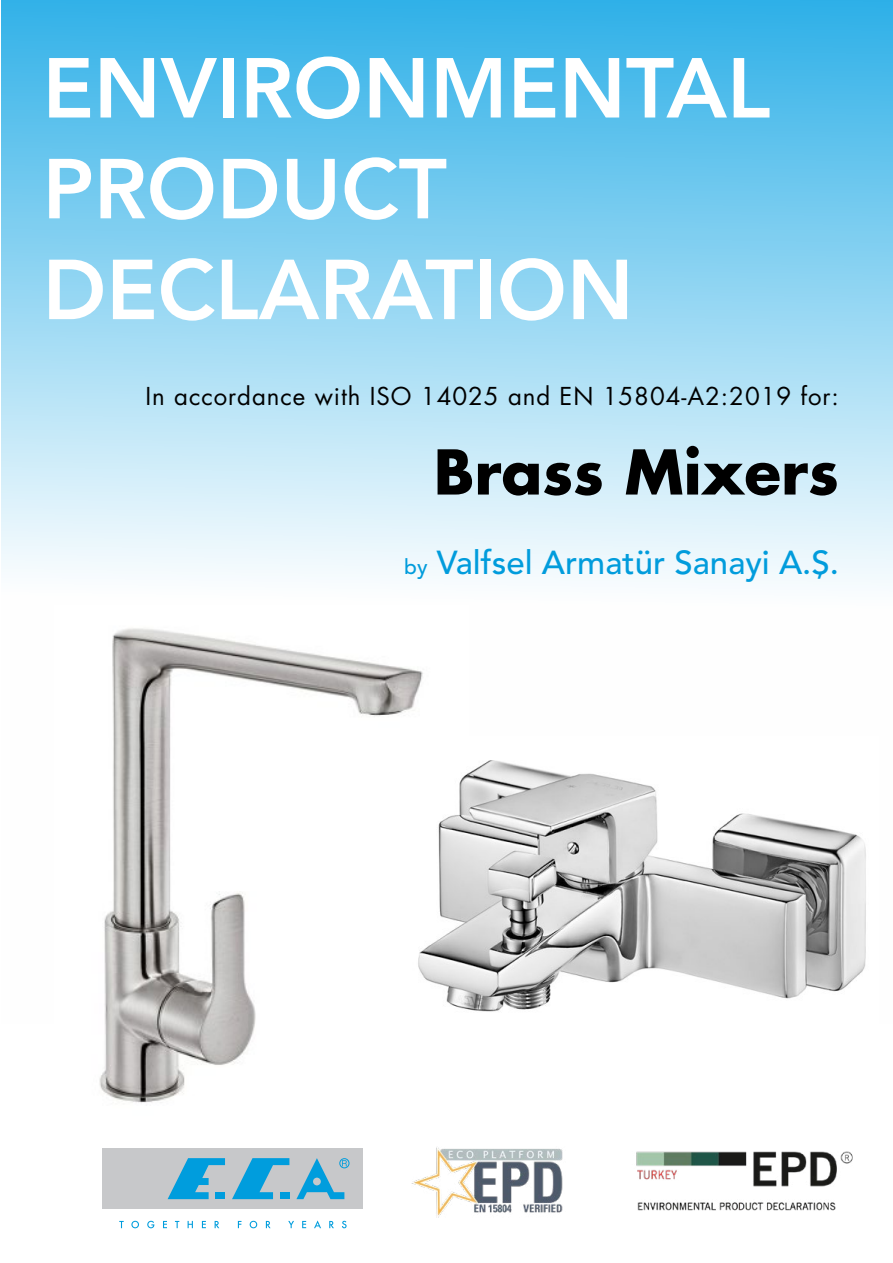
<style>
.page{position:relative;width:893px;height:1263px;background:#fff}
.page>*{position:absolute;margin:0;border:0;box-sizing:border-box;transform-origin:0 0}
.t1{font:800 84px/100.8px "Avenir LT Std";color:#fff}
.t2{font:700 60px "Futura Std";color:#000}
.t3{font:500 33px "Avenir LT Std";color:#019cdc}
.t4{font:24px "Futura Std";letter-spacing:.04em;color:#000}
.s1{font-size:21px}
.s2{font-size:28.5px}
</style>
<div class="page">
<svg style="left:1px;top:1px;width:891px;height:582px;background:#93d5f2"></svg>
<div style="left:102px;top:1148px;width:260px;height:61px;background:#c7c8ca"></div>
<svg style="left:168px;top:1158px;width:57px;height:41px"></svg>
<svg style="left:232px;top:1158px;width:57px;height:41px"></svg>
<svg style="left:296px;top:1158px;width:54px;height:41px"></svg>
<svg style="left:119px;top:1221px;width:5px;height:7px"></svg>
<svg style="left:131px;top:1221px;width:8px;height:7px"></svg>
<svg style="left:147px;top:1221px;width:7px;height:7px"></svg>
<svg style="left:163px;top:1221px;width:4px;height:7px"></svg>
<svg style="left:175px;top:1221px;width:4px;height:7px"></svg>
<svg style="left:188px;top:1221px;width:5px;height:7px"></svg>
<svg style="left:202px;top:1221px;width:4px;height:7px"></svg>
<svg style="left:215px;top:1221px;width:4px;height:7px"></svg>
<svg style="left:238px;top:1221px;width:3px;height:7px"></svg>
<svg style="left:250px;top:1221px;width:7px;height:7px"></svg>
<svg style="left:266px;top:1221px;width:5px;height:7px"></svg>
<svg style="left:288px;top:1221px;width:6px;height:7px"></svg>
<svg style="left:302px;top:1221px;width:4px;height:7px"></svg>
<svg style="left:314px;top:1220px;width:7px;height:8px"></svg>
<svg style="left:329px;top:1221px;width:5px;height:7px"></svg>
<svg style="left:342px;top:1221px;width:5px;height:7px"></svg>
<img style="left:412px;top:1147px;width:151px;height:70px">
<img style="left:99px;top:628px;width:324px;height:475px">
<img style="left:394px;top:737px;width:472px;height:298px">
<img style="left:636px;top:1151px;width:217px;height:60px">
<h1 class="t1" style="left:43px;top:38px;width:730px">ENVIRONMENTAL<br>PRODUCT<br>DECLARATION</h1>
<p class="t4" style="left:146px;top:380px;width:695px">In accordance with ISO 14025 and EN 15804-A2:2019 for:</p>
<h2 class="t2" style="left:434px;top:432px;width:407px">Brass Mixers</h2>
<h3 class="t3" style="left:404px;top:543px;width:436px"><span class="s1">by</span> Valfsel Armatür Sanayi A.S.<span class="s2">,</span></h3>
</div>
